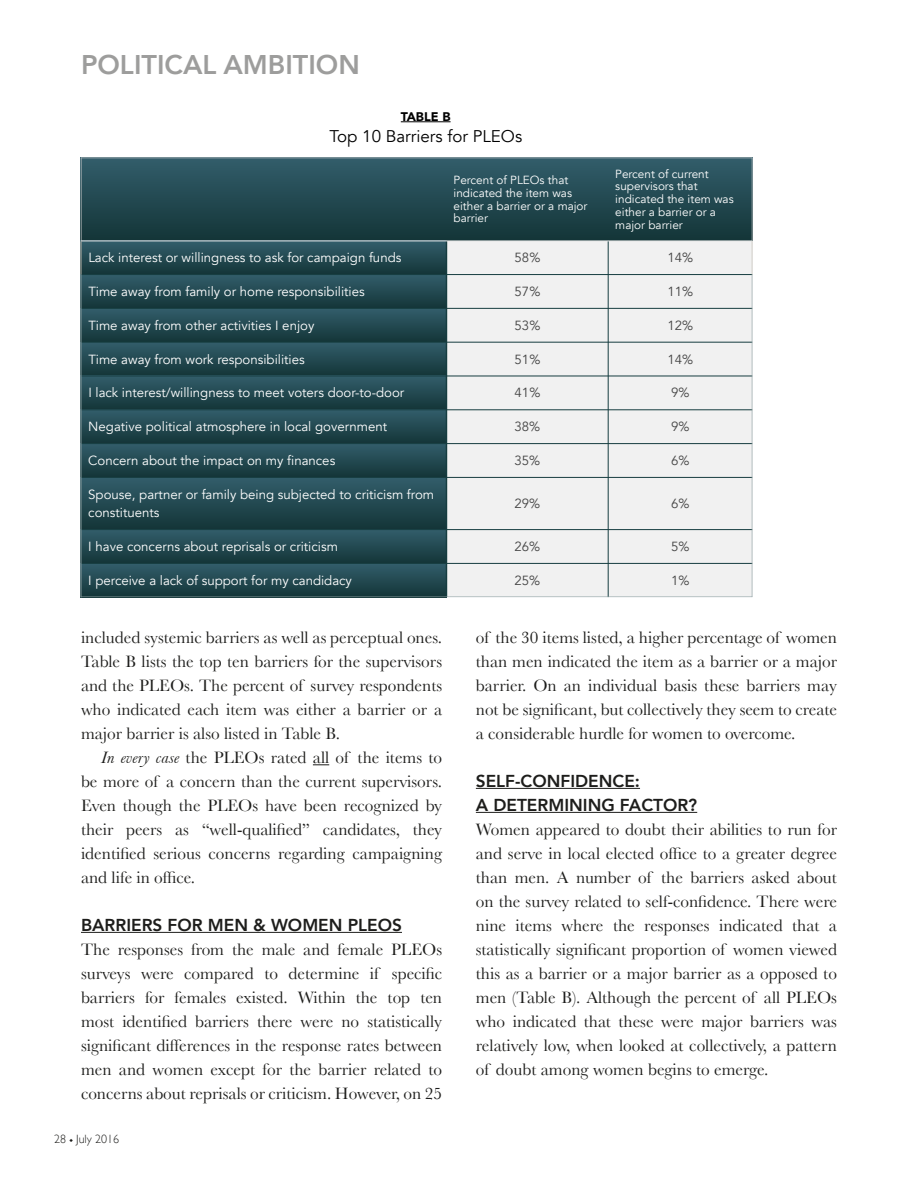
<style>
.page{position:relative;width:918px;height:1188px;background:#fff}
.page>*{position:absolute;margin:0;border:0;box-sizing:border-box;transform-origin:0 0}
.t1{font:800 27px "Avenir";color:#9d9d9c}
.t2{font:17.25px/24px "Baskerville";color:#1d1d1b;text-align:justify}
.t3{font:800 17.25px "Avenir";color:#1d1d1b}
.t4{font:16.95px "Avenir";color:#000}
.t5{font:13.2px/18.5px "Avenir";color:#fff}
.t6{font:13.2px "Avenir";color:#444}
.t7{font:900 12.45px "Avenir";color:#000}
.t8{font:300 12px "Gill Sans";color:#1d1d1b}
.t9{font:11.7px/12.9px "Avenir";color:#fff}
.s1{font-style:italic}
</style>
<div class="page">
<div style="left:81px;top:158px;width:365px;height:83px;background:linear-gradient(to bottom,#325d6a,#133537)"></div>
<div style="left:446px;top:158px;width:162px;height:83px;background:linear-gradient(to bottom,#325d6a,#133537)"></div>
<div style="left:608px;top:158px;width:144px;height:83px;background:linear-gradient(to bottom,#325d6a,#133537)"></div>
<div style="left:81px;top:241px;width:365px;height:34px;background:linear-gradient(to bottom,#325d6a,#143639)"></div>
<div style="left:446px;top:241px;width:162px;height:34px;background:#f1f1f1"></div>
<div style="left:608px;top:241px;width:144px;height:34px;background:#f1f1f1"></div>
<svg style="left:82px;top:275px;width:364px;height:33px;background:#224951"></svg>
<div style="left:446px;top:275px;width:162px;height:33px;background:#f1f1f1"></div>
<div style="left:608px;top:275px;width:144px;height:33px;background:#f1f1f1"></div>
<div style="left:81px;top:308px;width:365px;height:34px;background:linear-gradient(to bottom,#335e6b,#15373a)"></div>
<div style="left:446px;top:308px;width:162px;height:34px;background:#f1f1f1"></div>
<div style="left:608px;top:308px;width:144px;height:34px;background:#f1f1f1"></div>
<div style="left:81px;top:342px;width:365px;height:34px;background:linear-gradient(to bottom,#325d6b,#15373a)"></div>
<div style="left:446px;top:342px;width:162px;height:34px;background:#f1f1f1"></div>
<div style="left:608px;top:342px;width:144px;height:34px;background:#f1f1f1"></div>
<div style="left:81px;top:376px;width:365px;height:34px;background:linear-gradient(to bottom,#325d6a,#153639)"></div>
<div style="left:446px;top:376px;width:162px;height:34px;background:#f1f1f1"></div>
<div style="left:608px;top:376px;width:144px;height:34px;background:#f1f1f1"></div>
<div style="left:81px;top:410px;width:365px;height:34px;background:linear-gradient(to bottom,#325d6a,#153639)"></div>
<div style="left:446px;top:410px;width:162px;height:34px;background:#f1f1f1"></div>
<div style="left:608px;top:410px;width:144px;height:34px;background:#f1f1f1"></div>
<svg style="left:82px;top:444px;width:364px;height:33px;background:#224951"></svg>
<div style="left:446px;top:444px;width:162px;height:33px;background:#f1f1f1"></div>
<div style="left:608px;top:444px;width:144px;height:33px;background:#f1f1f1"></div>
<div style="left:81px;top:477px;width:365px;height:53px;background:linear-gradient(to bottom,#325e6b,#133537)"></div>
<div style="left:446px;top:477px;width:162px;height:53px;background:#f1f1f1"></div>
<div style="left:608px;top:477px;width:144px;height:53px;background:#f1f1f1"></div>
<svg style="left:82px;top:530px;width:364px;height:33px;background:#224951"></svg>
<div style="left:446px;top:530px;width:162px;height:33px;background:#f1f1f1"></div>
<div style="left:608px;top:530px;width:144px;height:33px;background:#f1f1f1"></div>
<div style="left:81px;top:563px;width:365px;height:34px;background:linear-gradient(to bottom,#335e6b,#15373a)"></div>
<div style="left:446px;top:563px;width:162px;height:34px;background:#f1f1f1"></div>
<div style="left:608px;top:563px;width:144px;height:34px;background:#f1f1f1"></div>
<hr style="left:608px;top:241px;width:1px;height:356px;background:#163d40">
<hr style="left:81px;top:274px;width:365px;height:1px;background:#163d40">
<hr style="left:446px;top:274px;width:307px;height:1px;background:#163d40">
<hr style="left:81px;top:308px;width:365px;height:1px;background:#163d40">
<hr style="left:446px;top:308px;width:307px;height:1px;background:#163d40">
<hr style="left:81px;top:342px;width:365px;height:1px;background:#163d40">
<hr style="left:446px;top:342px;width:307px;height:1px;background:#163d40">
<hr style="left:81px;top:376px;width:365px;height:1px;background:#163d40">
<hr style="left:446px;top:376px;width:307px;height:1px;background:#163d40">
<hr style="left:81px;top:409px;width:365px;height:1px;background:#163d40">
<hr style="left:446px;top:409px;width:307px;height:1px;background:#163d40">
<hr style="left:81px;top:443px;width:365px;height:1px;background:#163d40">
<hr style="left:446px;top:443px;width:307px;height:1px;background:#163d40">
<hr style="left:81px;top:477px;width:365px;height:1px;background:#163d40">
<hr style="left:446px;top:477px;width:307px;height:1px;background:#163d40">
<hr style="left:81px;top:529px;width:365px;height:1px;background:#163d40">
<hr style="left:446px;top:529px;width:307px;height:1px;background:#163d40">
<hr style="left:81px;top:563px;width:365px;height:1px;background:#163d40">
<hr style="left:446px;top:563px;width:307px;height:1px;background:#163d40">
<hr style="left:446px;top:241px;width:1px;height:356px;background:#163d40">
<hr style="left:81px;top:241px;width:672px;height:1px;background:#e5e5e5">
<hr style="left:81px;top:157px;width:1px;height:84px;background:#cbcbcb">
<hr style="left:81px;top:241px;width:1px;height:34px;background:#beb8ad">
<hr style="left:81px;top:275px;width:1px;height:322px;background:#8b9ea0">
<hr style="left:752px;top:157px;width:1px;height:84px;background:#cbcbcb">
<hr style="left:752px;top:241px;width:1px;height:34px;background:#beb8ad">
<hr style="left:752px;top:275px;width:1px;height:322px;background:#8b9ea0">
<hr style="left:81px;top:157px;width:672px;height:1px;background:#cbcbcb">
<hr style="left:81px;top:597px;width:672px;height:1px;background:#8b9ea0">
<hr style="left:401px;top:121px;width:50px;height:1px;background:#000">
<svg style="left:313px;top:764px;width:16px;height:1px"></svg>
<hr style="left:81px;top:932px;width:321px;height:1px;background:#1d1d1b">
<hr style="left:476px;top:788px;width:164px;height:1px;background:#1d1d1b">
<hr style="left:476px;top:812px;width:221px;height:1px;background:#1d1d1b">
<p class="t1" style="left:81px;top:44px;width:280px">POLITICAL AMBITION</p>
<p class="t7" style="left:401px;top:106px;width:51px">TABLE B</p>
<p class="t4" style="left:329px;top:126px;width:194px">Top 10 Barriers for PLEOs</p>
<p class="t9" style="left:454px;top:174px;width:135px">Percent of PLEOs that indicated the item was either a barrier or a major barrier</p>
<p class="t9" style="left:615px;top:167px;width:120px">Percent of current supervisors that indicated the item was either a barrier or a major barrier</p>
<p class="t5" style="left:88px;top:249px;width:315px">Lack interest or willingness to ask for campaign funds</p>
<p class="t6" style="left:515px;top:250px;width:27px">58%</p>
<p class="t6" style="left:668px;top:250px;width:27px">14%</p>
<p class="t5" style="left:88px;top:282px;width:278px">Time away from family or home responsibilities</p>
<p class="t6" style="left:515px;top:284px;width:27px">57%</p>
<p class="t6" style="left:668px;top:284px;width:27px">11%</p>
<p class="t5" style="left:88px;top:316px;width:228px">Time away from other activities I enjoy</p>
<p class="t6" style="left:515px;top:317px;width:27px">53%</p>
<p class="t6" style="left:668px;top:317px;width:27px">12%</p>
<p class="t5" style="left:88px;top:350px;width:218px">Time away from work responsibilities</p>
<p class="t6" style="left:515px;top:351px;width:27px">51%</p>
<p class="t6" style="left:668px;top:351px;width:27px">14%</p>
<p class="t5" style="left:88px;top:384px;width:318px">I lack interest/willingness to meet voters door-to-door</p>
<p class="t6" style="left:515px;top:385px;width:27px">41%</p>
<p class="t6" style="left:671px;top:385px;width:20px">9%</p>
<p class="t5" style="left:88px;top:418px;width:300px">Negative political atmosphere in local government</p>
<p class="t6" style="left:515px;top:419px;width:27px">38%</p>
<p class="t6" style="left:671px;top:419px;width:20px">9%</p>
<p class="t5" style="left:88px;top:452px;width:249px">Concern about the impact on my finances</p>
<p class="t6" style="left:515px;top:453px;width:27px">35%</p>
<p class="t6" style="left:671px;top:453px;width:20px">6%</p>
<p class="t5" style="left:88px;top:485px;width:347px">Spouse, partner or family being subjected to criticism from constituents</p>
<p class="t6" style="left:515px;top:496px;width:27px">29%</p>
<p class="t6" style="left:671px;top:496px;width:20px">6%</p>
<p class="t5" style="left:88px;top:537px;width:251px">I have concerns about reprisals or criticism</p>
<p class="t6" style="left:515px;top:539px;width:27px">26%</p>
<p class="t6" style="left:671px;top:539px;width:20px">5%</p>
<p class="t5" style="left:88px;top:571px;width:265px">I perceive a lack of support for my candidacy</p>
<p class="t6" style="left:515px;top:572px;width:27px">25%</p>
<p class="t6" style="left:671px;top:572px;width:20px">1%</p>
<p class="t2" style="left:81px;top:625px;width:363px">included systemic barriers as well as perceptual ones.<br>Table B lists the top ten barriers for the supervisors and the PLEOs. The percent of survey respondents who indicated each item was either a barrier or a major barrier is also listed in Table B.</p>
<p class="t2" style="left:81px;top:745px;width:363px;text-indent:20px"><span class="s1">In every case</span> the PLEOs rated all of the items to be more of a concern than the current supervisors.<br>Even though the PLEOs have been recognized by their peers as “well-qualified” candidates, they identified serious concerns regarding campaigning and life in office.</p>
<p class="t3" style="left:81px;top:912px;width:323px">BARRIERS FOR MEN &amp; WOMEN PLEOS</p>
<p class="t2" style="left:81px;top:937px;width:363px">The responses from the male and female PLEOs surveys were compared to determine if specific barriers for females existed. Within the top ten most identified barriers there were no statistically significant differences in the response rates between men and women except for the barrier related to concerns about reprisals or criticism. However, on 25</p>
<p class="t8" style="left:54px;top:1132px;width:67px">28 ◆ July 2016</p>
<p class="t2" style="left:476px;top:625px;width:363px">of the 30 items listed, a higher percentage of women than men indicated the item as a barrier or a major barrier. On an individual basis these barriers may not be significant, but collectively they seem to create a considerable hurdle for women to overcome.</p>
<p class="t3" style="left:476px;top:768px;width:166px">SELF-CONFIDENCE:</p>
<p class="t3" style="left:476px;top:792px;width:223px">A DETERMINING FACTOR?</p>
<p class="t2" style="left:476px;top:817px;width:363px">Women appeared to doubt their abilities to run for and serve in local elected office to a greater degree than men. A number of the barriers asked about on the survey related to self-confidence. There were nine items where the responses indicated that a statistically significant proportion of women viewed this as a barrier or a major barrier as a opposed to men (Table B). Although the percent of all PLEOs who indicated that these were major barriers was relatively low, when looked at collectively, a pattern of doubt among women begins to emerge.</p>
</div>
